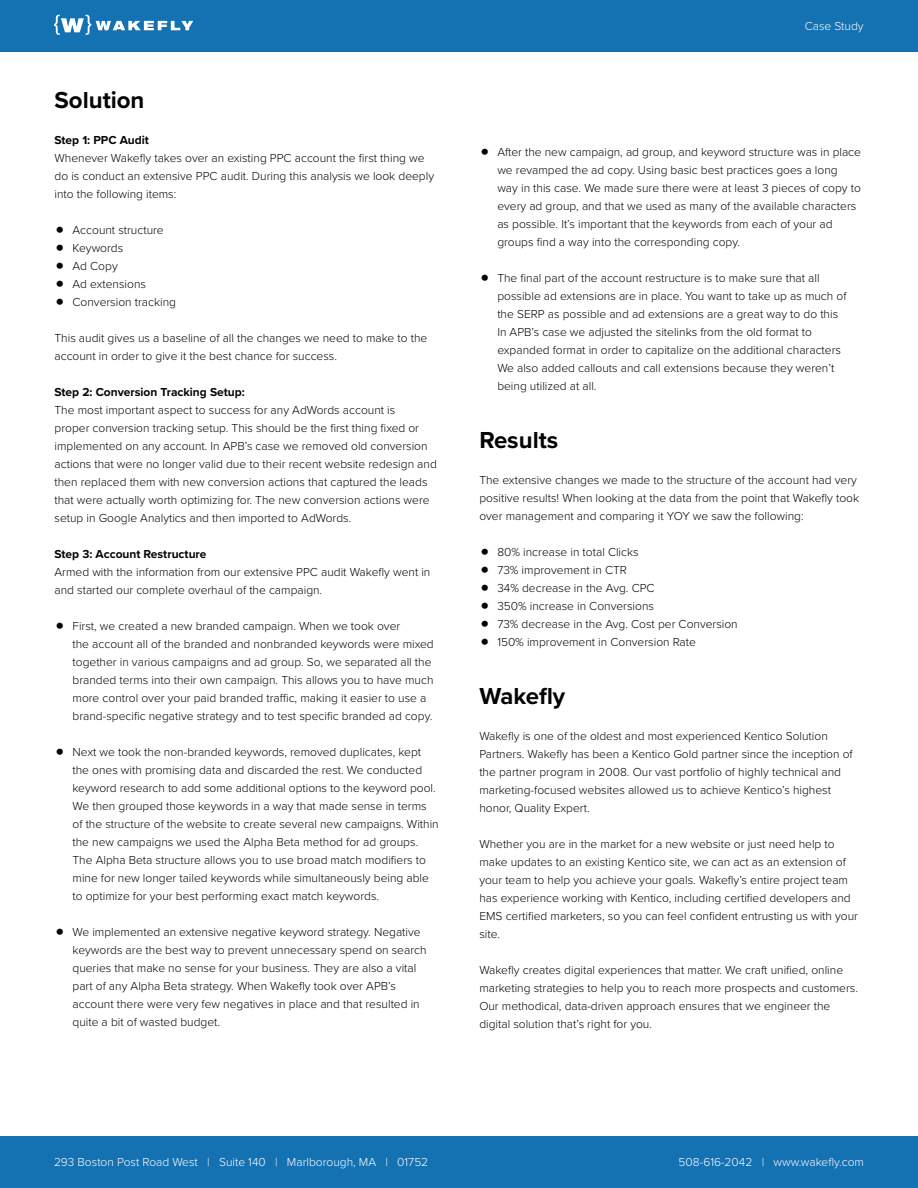
<style>
.page{position:relative;width:918px;height:1188px;background:#fff}
.page>*{position:absolute;margin:0;border:0;box-sizing:border-box;transform-origin:0 0}
.t1{font:700 24px "Proxima Nova";color:#040503}
.t2{font:300 12px/18px "Proxima Nova";color:#040503}
.t3{font:300 12px "Proxima Nova";color:#fff}
.t4{font:700 12px "Proxima Nova";color:#040503}
.s1{font-size:30px}
</style>
<div class="page">
<div style="left:0;top:1136px;width:918px;height:52px;background:#1471b2"></div>
<div style="left:0;top:0;width:918px;height:52px;background:#1471b2"></div>
<svg style="left:54px;top:15px;width:139px;height:20px"></svg>
<p class="t1" style="left:55px;top:82px;width:91px">Solution</p>
<p class="t4" style="left:55px;top:131px;width:96px">Step 1: PPC Audit</p>
<p class="t2" style="left:55px;top:148px;width:381px">Whenever Wakefly takes over an existing PPC account the first thing we do is conduct an extensive PPC audit. During this analysis we look deeply into the following items:</p>
<p class="t2" style="left:55px;top:220px;width:111px"><span class="s1">•</span> Account structure</p>
<p class="t2" style="left:55px;top:238px;width:70px"><span class="s1">•</span> Keywords</p>
<p class="t2" style="left:55px;top:256px;width:65px"><span class="s1">•</span> Ad Copy</p>
<p class="t2" style="left:55px;top:274px;width:93px"><span class="s1">•</span> Ad extensions</p>
<p class="t2" style="left:55px;top:292px;width:123px"><span class="s1">•</span> Conversion tracking</p>
<p class="t2" style="left:55px;top:328px;width:374px">This audit gives us a baseline of all the changes we need to make to the account in order to give it the best chance for success.</p>
<p class="t4" style="left:55px;top:383px;width:192px">Step 2: Conversion Tracking Setup:</p>
<p class="t2" style="left:55px;top:400px;width:384px">The most important aspect to success for any AdWords account is<br>proper conversion tracking setup. This should be the first thing fixed or implemented on any account. In APB’s case we removed old conversion actions that were no longer valid due to their recent website redesign and then replaced them with new conversion actions that captured the leads</p>
<p class="t2" style="left:55px;top:490px;width:377px">that were actually worth optimizing for. The new conversion actions were setup in Google Analytics and then imported to AdWords.</p>
<p class="t4" style="left:55px;top:545px;width:154px">Step 3: Account Restructure</p>
<p class="t2" style="left:55px;top:562px;width:377px">Armed with the information from our extensive PPC audit Wakefly went in and started our complete overhaul of the campaign.</p>
<p class="t2" style="left:73px;top:616px;width:363px;text-indent:-18px"><span class="s1">•</span> First, we created a new branded campaign. When we took over<br>the account all of the branded and nonbranded keywords were mixed together in various campaigns and ad group. So, we separated all the</p>
<p class="t2" style="left:73px;top:670px;width:362px">branded terms into their own campaign. This allows you to have much more control over your paid branded traffic, making it easier to use a brand-specific negative strategy and to test specific branded ad copy.</p>
<p class="t2" style="left:73px;top:742px;width:368px;text-indent:-18px"><span class="s1">•</span> Next we took the non-branded keywords, removed duplicates, kept the ones with promising data and discarded the rest. We conducted keyword research to add some additional options to the keyword pool.<br>We then grouped those keywords in a way that made sense in terms of the structure of the website to create several new campaigns. Within the new campaigns we used the Alpha Beta method for ad groups.<br>The Alpha Beta structure allows you to use broad match modifiers to mine for new longer tailed keywords while simultaneously being able to optimize for your best performing exact match keywords.</p>
<p class="t2" style="left:73px;top:922px;width:356px;text-indent:-18px"><span class="s1">•</span> We implemented an extensive negative keyword strategy. Negative keywords are the best way to prevent unnecessary spend on search queries that make no sense for your business. They are also a vital</p>
<p class="t2" style="left:73px;top:976px;width:349px">part of any Alpha Beta strategy. When Wakefly took over APB’s account there were very few negatives in place and that resulted in quite a bit of wasted budget.</p>
<p class="t3" style="left:805px;top:18px;width:60px">Case Study</p>
<p class="t2" style="left:497px;top:143px;width:365px;text-indent:-18px"><span class="s1">•</span> After the new campaign, ad group, and keyword structure was in place we revamped the ad copy. Using basic best practices goes a long way in this case. We made sure there were at least 3 pieces of copy to</p>
<p class="t2" style="left:497px;top:197px;width:360px">every ad group, and that we used as many of the available characters as possible. It’s important that the keywords from each of your ad groups find a way into the corresponding copy.</p>
<p class="t2" style="left:479px;top:269px;width:342px"><span class="s1">•</span> The final part of the account restructure is to make sure that all</p>
<p class="t2" style="left:497px;top:287px;width:351px">possible ad extensions are in place. You want to take up as much of the SERP as possible and ad extensions are a great way to do this</p>
<p class="t2" style="left:497px;top:323px;width:345px">In APB’s case we adjusted the sitelinks from the old format to expanded format in order to capitalize on the additional characters</p>
<p class="t2" style="left:497px;top:359px;width:338px">We also added callouts and call extensions because they weren’t being utilized at all.</p>
<p class="t1" style="left:479px;top:422px;width:80px">Results</p>
<p class="t2" style="left:479px;top:470px;width:381px">The extensive changes we made to the structure of the account had very positive results! When looking at the data from the point that Wakefly took over management and comparing it YOY we saw the following:</p>
<p class="t2" style="left:479px;top:542px;width:161px"><span class="s1">•</span> 80% increase in total Clicks</p>
<p class="t2" style="left:479px;top:560px;width:149px"><span class="s1">•</span> 73% improvement in CTR</p>
<p class="t2" style="left:479px;top:578px;width:177px"><span class="s1">•</span> 34% decrease in the Avg. CPC</p>
<p class="t2" style="left:479px;top:596px;width:176px"><span class="s1">•</span> 350% increase in Conversions</p>
<p class="t2" style="left:479px;top:614px;width:260px"><span class="s1">•</span> 73% decrease in the Avg. Cost per Conversion</p>
<p class="t2" style="left:479px;top:632px;width:218px"><span class="s1">•</span> 150% improvement in Conversion Rate</p>
<p class="t1" style="left:479px;top:678px;width:87px">Wakefly</p>
<p class="t2" style="left:479px;top:726px;width:375px">Wakefly is one of the oldest and most experienced Kentico Solution Partners. Wakefly has been a Kentico Gold partner since the inception of the partner program in 2008. Our vast portfolio of highly technical and marketing-focused websites allowed us to achieve Kentico’s highest honor, Quality Expert.</p>
<p class="t2" style="left:479px;top:834px;width:380px">Whether you are in the market for a new website or just need help to make updates to an existing Kentico site, we can act as an extension of your team to help you achieve your goals. Wakefly’s entire project team has experience working with Kentico, including certified developers and EMS certified marketers, so you can feel confident entrusting us with your site.</p>
<p class="t2" style="left:479px;top:960px;width:380px">Wakefly creates digital experiences that matter. We craft unified, online marketing strategies to help you to reach more prospects and customers.<br>Our methodical, data-driven approach ensures that we engineer the digital solution that’s right for you.</p>
<p class="t3" style="left:54px;top:1154px;width:376px">293 Boston Post Road West | Suite 140 | Marlborough, MA | 01752</p>
<p class="t3" style="left:679px;top:1154px;width:187px">508-616-2042 | www.wakefly.com</p>
</div>
